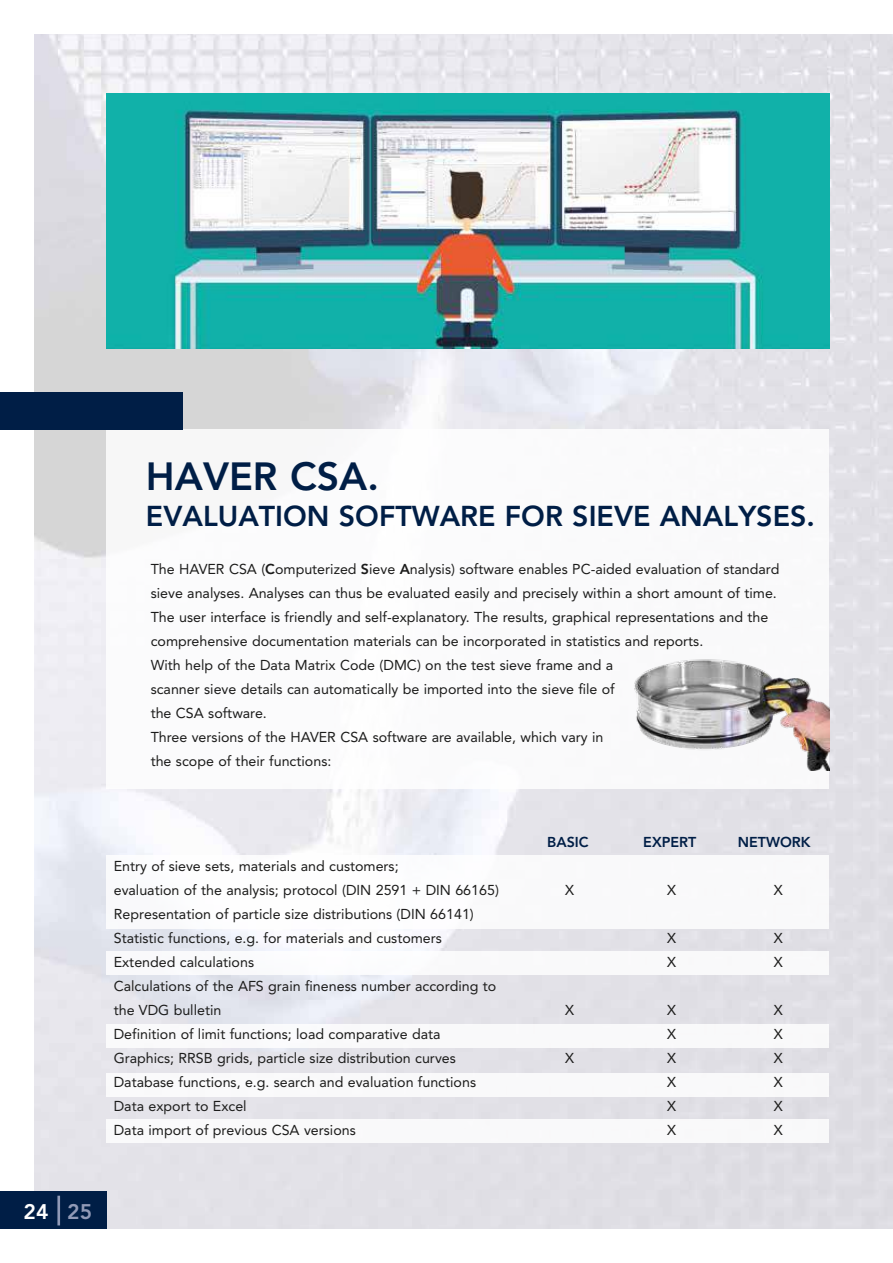
<style>
.page{position:relative;width:893px;height:1263px;background:#fff}
.page>*{position:absolute;margin:0;border:0;box-sizing:border-box;transform-origin:0 0}
.t1{font:800 39px "Avenir LT Std";color:#001e46}
.t2{font:800 28.5px "Avenir LT Std";color:#001e46}
.t3{font:800 21px "Avenir LT Std";color:#fff}
.t4{font:14.25px/24px "Avenir LT Std";color:#1c1c1b}
.t5{font:800 14.25px "Avenir LT Std";color:#001e46}
.s1{font-weight:800}
.s2{color:#919ab7}
</style>
<div class="page">
<img style="left:34px;top:34px;width:859px;height:1195px">
<div style="left:106px;top:429px;width:723px;height:360px;background:#fff"></div>
<div style="left:106px;top:855px;width:723px;height:73px;background:#fff"></div>
<div style="left:106px;top:951px;width:723px;height:23px;background:#fff"></div>
<div style="left:106px;top:1024px;width:723px;height:24px;background:#fff"></div>
<div style="left:106px;top:1073px;width:723px;height:23px;background:#fff"></div>
<div style="left:106px;top:1119px;width:723px;height:24px;background:#fff"></div>
<img style="left:106px;top:94px;width:723px;height:255px">
<div style="left:0;top:1192px;width:106px;height:37px;background:#001e46"></div>
<hr style="left:57px;top:1196px;width:3px;height:29px;background:#919ab7">
<img style="left:634px;top:659px;width:195px;height:112px">
<div style="left:0;top:392px;width:183px;height:37px;background:#001e46"></div>
<h1 class="t1" style="left:146px;top:453px;width:234px">HAVER CSA.</h1>
<h2 class="t2" style="left:146px;top:499px;width:670px">EVALUATION SOFTWARE FOR SIEVE ANALYSES.</h2>
<p class="t4" style="left:151px;top:557px;width:630px">The HAVER CSA (<span class="s1">C</span>omputerized <span class="s1">S</span>ieve <span class="s1">A</span>nalysis) software enables PC-aided evaluation of standard sieve analyses. Analyses can thus be evaluated easily and precisely within a short amount of time.<br>The user interface is friendly and self-explanatory. The results, graphical representations and the comprehensive documentation materials can be incorporated in statistics and reports.<br>With help of the Data Matrix Code (DMC) on the test sieve frame and a<br>scanner sieve details can automatically be imported into the sieve file of<br>the CSA software.<br>Three versions of the HAVER CSA software are available, which vary in<br>the scope of their functions:</p>
<p class="t4" style="left:114px;top:855px;width:387px">Entry of sieve sets, materials and customers;<br>evaluation of the analysis; protocol (DIN 2591 + DIN 66165)</p>
<p class="t4" style="left:114px;top:902px;width:362px">Representation of particle size distributions (DIN 66141)<br>Statistic functions, e.g. for materials and customers</p>
<p class="t5" style="left:547px;top:834px;width:43px">BASIC</p>
<p class="t5" style="left:643px;top:834px;width:55px">EXPERT</p>
<p class="t5" style="left:738px;top:834px;width:74px">NETWORK</p>
<p class="t4" style="left:565px;top:879px;width:10px">X</p>
<p class="t4" style="left:667px;top:879px;width:10px">X</p>
<p class="t4" style="left:774px;top:879px;width:10px">X</p>
<p class="t4" style="left:667px;top:926px;width:10px">X</p>
<p class="t4" style="left:774px;top:926px;width:10px">X</p>
<p class="t4" style="left:114px;top:950px;width:142px">Extended calculations</p>
<p class="t4" style="left:667px;top:950px;width:10px">X</p>
<p class="t4" style="left:774px;top:950px;width:10px">X</p>
<p class="t4" style="left:114px;top:974px;width:384px">Calculations of the AFS grain fineness number according to the VDG bulletin</p>
<p class="t4" style="left:565px;top:998px;width:10px">X</p>
<p class="t4" style="left:667px;top:998px;width:10px">X</p>
<p class="t4" style="left:774px;top:998px;width:10px">X</p>
<p class="t4" style="left:114px;top:1022px;width:328px">Definition of limit functions; load comparative data</p>
<p class="t4" style="left:667px;top:1022px;width:10px">X</p>
<p class="t4" style="left:774px;top:1022px;width:10px">X</p>
<p class="t4" style="left:114px;top:1046px;width:344px">Graphics; RRSB grids, particle size distribution curves</p>
<p class="t4" style="left:565px;top:1046px;width:10px">X</p>
<p class="t4" style="left:667px;top:1046px;width:10px">X</p>
<p class="t4" style="left:774px;top:1046px;width:10px">X</p>
<p class="t4" style="left:114px;top:1070px;width:364px">Database functions, e.g. search and evaluation functions</p>
<p class="t4" style="left:667px;top:1070px;width:10px">X</p>
<p class="t4" style="left:774px;top:1070px;width:10px">X</p>
<p class="t4" style="left:114px;top:1094px;width:134px">Data export to Excel</p>
<p class="t4" style="left:667px;top:1094px;width:10px">X</p>
<p class="t4" style="left:774px;top:1094px;width:10px">X</p>
<p class="t4" style="left:114px;top:1118px;width:244px">Data import of previous CSA versions</p>
<p class="t4" style="left:667px;top:1118px;width:10px">X</p>
<p class="t4" style="left:774px;top:1118px;width:10px">X</p>
<h3 class="t3" style="left:24px;top:1199px;width:70px">24 <span class="s2">25</span></h3>
</div>
